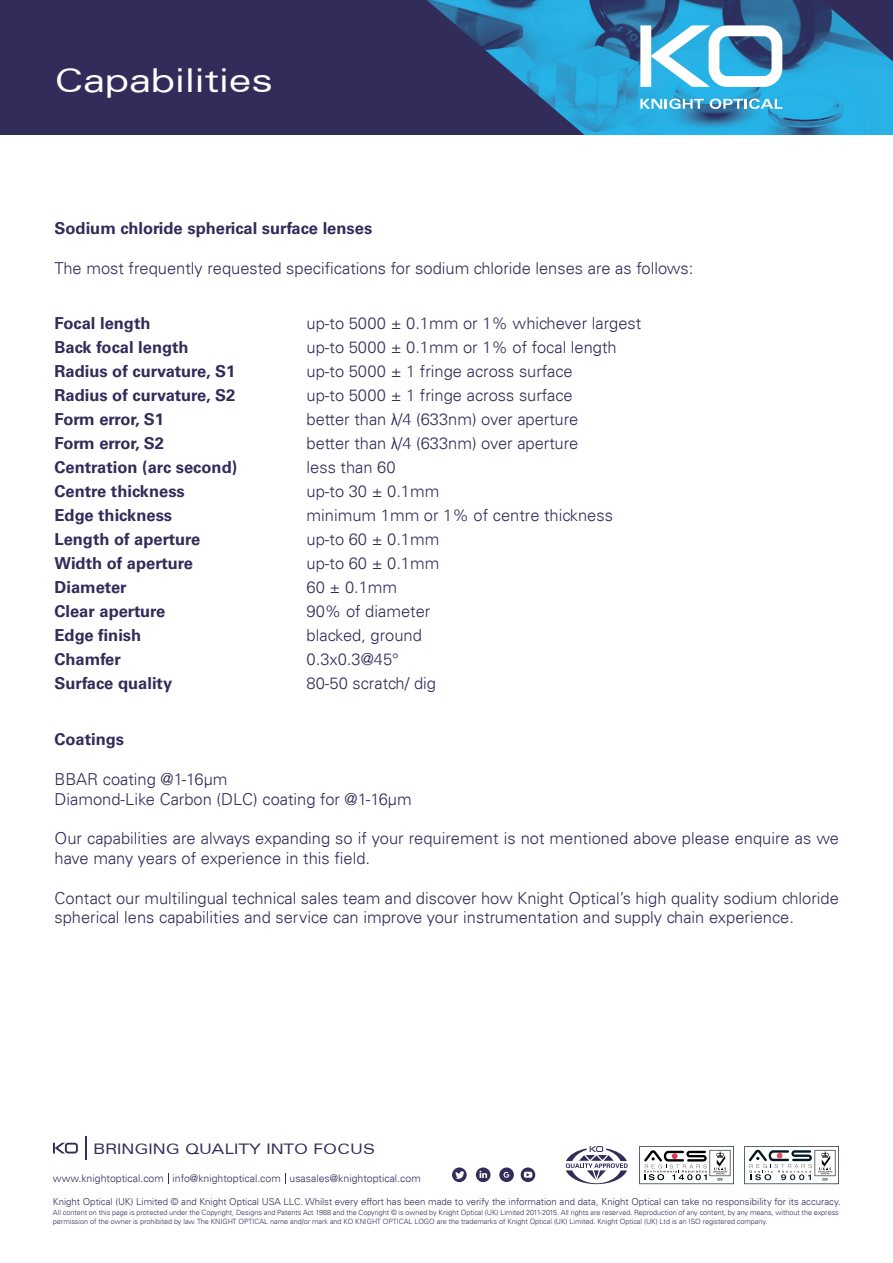
<style>
.page{position:relative;width:893px;height:1263px;background:#fff}
.page>*{position:absolute;margin:0;border:0;box-sizing:border-box;transform-origin:0 0}
.t1{font:expanded 33px "Univers";color:#fff}
.t2{font:300 16.5px/24px "Univers";color:#312c59}
.t3{font:700 16.5px/24px "Univers LT Std";color:#312c59}
.t4{font:expanded 14.55px "Univers";color:#312c59}
.t5{font:300 10.5px "Univers";color:#312c59}
.t6{font:300 9.6px "Univers";color:#312c59}
.t7{font:300 7.2px/8.7px "Univers";letter-spacing:-.005em;color:#312c59}
.s1{font-family:"Arial Narrow";font-weight:400}
</style>
<div class="page">
<div style="left:0;top:0;width:893px;height:134px;background:#312c59"></div>
<img style="left:427px;top:0;width:466px;height:135px">
<svg style="left:640px;top:99px;width:64px;height:10px"></svg>
<svg style="left:710px;top:99px;width:72px;height:10px"></svg>
<svg style="left:640px;top:25px;width:142px;height:62px;background:#89c5e0"></svg>
<svg style="left:53px;top:1143px;width:25px;height:10px"></svg>
<hr style="left:85px;top:1136px;width:2px;height:24px;background:#312c59">
<svg style="left:452px;top:1167px;width:15px;height:15px"></svg>
<div style="left:476px;top:1167px;width:14px;height:15px;background:#312c59;border-radius:50%"></div>
<svg style="left:455px;top:1171px;width:9px;height:8px"></svg>
<svg style="left:479px;top:1171px;width:8px;height:7px"></svg>
<div style="left:499px;top:1167px;width:15px;height:15px;background:#312c59;border-radius:50%"></div>
<svg style="left:503px;top:1171px;width:7px;height:7px"></svg>
<svg style="left:521px;top:1167px;width:14px;height:15px"></svg>
<svg style="left:524px;top:1172px;width:8px;height:6px"></svg>
<svg style="left:566px;top:1146px;width:62px;height:38px"></svg>
<svg style="left:639px;top:1146px;width:95px;height:38px"></svg>
<svg style="left:744px;top:1146px;width:95px;height:38px"></svg>
<h1 class="t1" style="left:54px;top:60px;width:220px">Capabilities</h1>
<p class="t3" style="left:55px;top:217px;width:319px">Sodium chloride spherical surface lenses</p>
<p class="t2" style="left:55px;top:256px;width:640px">The most frequently requested specifications for sodium chloride lenses are as follows:</p>
<p class="t3" style="left:55px;top:311px;width:184px">Focal length<br>Back focal length<br>Radius of curvature, S1<br>Radius of curvature, S2<br>Form error, S1<br>Form error, S2<br>Centration (arc second)<br>Centre thickness<br>Edge thickness<br>Length of aperture<br>Width of aperture<br>Diameter<br>Clear aperture<br>Edge finish<br>Chamfer<br>Surface quality</p>
<p class="t2" style="left:307px;top:311px;width:336px">up-to 5000 ± 0.1mm or 1% whichever largest up-to 5000 ± 0.1mm or 1% of focal length up-to 5000 ± 1 fringe across surface<br>up-to 5000 ± 1 fringe across surface<br>better than <span class="s1">λ</span>/4 (633nm) over aperture<br>better than <span class="s1">λ</span>/4 (633nm) over aperture<br>less than 60<br>up-to 30 ± 0.1mm<br>minimum 1mm or 1% of centre thickness up-to 60 ± 0.1mm<br>up-to 60 ± 0.1mm<br>60 ± 0.1mm<br>90% of diameter<br>blacked, ground<br>0.3x0.3@45°<br>80-50 scratch/ dig</p>
<p class="t3" style="left:55px;top:727px;width:71px">Coatings</p>
<p class="t2" style="left:55px;top:769px;width:359px;line-height:19.8px">BBAR coating @1-16μm<br>Diamond-Like Carbon (DLC) coating for @1-16μm</p>
<p class="t2" style="left:55px;top:828px;width:786px;line-height:19.8px">Our capabilities are always expanding so if your requirement is not mentioned above please enquire as we have many years of experience in this field.</p>
<p class="t2" style="left:55px;top:888px;width:786px;line-height:19.8px">Contact our multilingual technical sales team and discover how Knight Optical’s high quality sodium chloride spherical lens capabilities and service can improve your instrumentation and supply chain experience.</p>
<p class="t4" style="left:94px;top:1140px;width:283px">BRINGING QUALITY INTO FOCUS</p>
<p class="t5" style="left:53px;top:1172px;width:369px">www.knightoptical.com info@knightoptical.com usasales@knightoptical.com</p>
<p class="t6" style="left:53px;top:1196px;width:789px">Knight Optical (UK) Limited © and Knight Optical USA LLC. Whilst every effort has been made to verify the information and data, Knight Optical can take no responsibility for its accuracy.</p>
<p class="t7" style="left:53px;top:1208px;width:787px">All content on this page is protected under the Copyright, Designs and Patents Act 1988 and the Copyright © is owned by Knight Optical (UK) Limited 2011-2015. All rights are reserved. Reproduction of any content, by any means, without the express permission of the owner is prohibited by law. The KNIGHT OPTICAL name and/or mark and KO KNIGHT OPTICAL LOGO are the trademarks of Knight Optical (UK) Limited. Knight Optical (UK) Ltd is an ISO registered company.</p>
</div>
